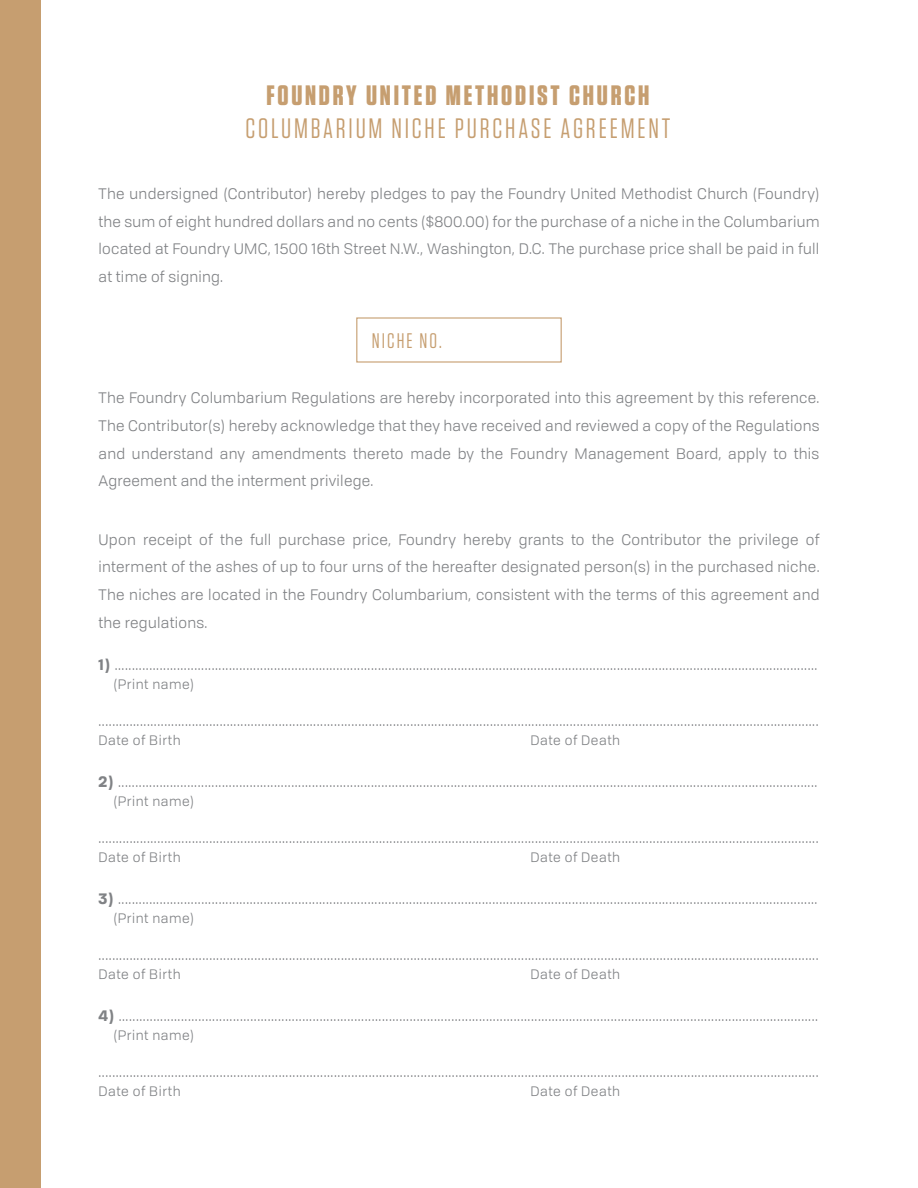
<style>
.page{position:relative;width:918px;height:1188px;background:#fff}
.page>*{position:absolute;margin:0;border:0;box-sizing:border-box;transform-origin:0 0}
.t1{font:28.05px "Tungsten";letter-spacing:.1em;color:#c69e70}
.t2{font:700 28.05px "Tungsten";letter-spacing:.1em;color:#c69e70}
.t3{font:21px "Tungsten";letter-spacing:.1em;color:#c69e70}
.t4{font:15px/27.6px "Tofino Pro Personal";letter-spacing:.02em;color:#808285;text-align:justify}
.t5{font:13.5px "Tofino Pro Personal";letter-spacing:.04em;color:#808285}
.s1{font-weight:700}
</style>
<div class="page">
<div style="left:0;top:0;width:40px;height:1188px;background:#c69e70"></div>
<h1 class="t2" style="left:266px;top:81px;width:385px">FOUNDRY UNITED METHODIST CHURCH</h1>
<h1 class="t1" style="left:245px;top:114px;width:426px">COLUMBARIUM NICHE PURCHASE AGREEMENT</h1>
<p class="t4" style="left:98px;top:179px;width:723px">The undersigned (Contributor) hereby pledges to pay the Foundry United Methodist Church (Foundry) the sum of eight hundred dollars and no cents ($800.00) for the purchase of a niche in the Columbarium located at Foundry UMC, 1500 16th Street N.W., Washington, D.C. The purchase price shall be paid in full at time of signing.</p>
<h2 class="t3" style="left:372px;top:330px;width:71px">NICHE NO.</h2>
<p class="t4" style="left:98px;top:383px;width:723px">The Foundry Columbarium Regulations are hereby incorporated into this agreement by this reference.<br>The Contributor(s) hereby acknowledge that they have received and reviewed a copy of the Regulations and understand any amendments thereto made by the Foundry Management Board, apply to this Agreement and the interment privilege.</p>
<p class="t4" style="left:98px;top:525px;width:723px">Upon receipt of the full purchase price, Foundry hereby grants to the Contributor the privilege of interment of the ashes of up to four urns of the hereafter designated person(s) in the purchased niche.<br>The niches are located in the Foundry Columbarium, consistent with the terms of this agreement and the regulations.</p>
<p class="t4" style="left:98px;top:650px;width:720px"><span class="s1">1)</span> ...........................................................................................................................................................................................................</p>
<p class="t5" style="left:113px;top:674px;width:82px">(Print name)</p>
<p class="t4" style="left:98px;top:706px;width:722px">................................................................................................................................................................................................................</p>
<p class="t5" style="left:98px;top:730px;width:84px">Date of Birth</p>
<p class="t5" style="left:531px;top:730px;width:91px">Date of Death</p>
<p class="t4" style="left:98px;top:767px;width:720px"><span class="s1">2)</span> ..........................................................................................................................................................................................................</p>
<p class="t5" style="left:113px;top:791px;width:82px">(Print name)</p>
<p class="t4" style="left:98px;top:823px;width:722px">................................................................................................................................................................................................................</p>
<p class="t5" style="left:98px;top:847px;width:84px">Date of Birth</p>
<p class="t5" style="left:531px;top:847px;width:91px">Date of Death</p>
<p class="t4" style="left:98px;top:884px;width:721px"><span class="s1">3)</span> ..........................................................................................................................................................................................................</p>
<p class="t5" style="left:113px;top:908px;width:82px">(Print name)</p>
<p class="t4" style="left:98px;top:940px;width:722px">................................................................................................................................................................................................................</p>
<p class="t5" style="left:98px;top:964px;width:84px">Date of Birth</p>
<p class="t5" style="left:531px;top:964px;width:91px">Date of Death</p>
<p class="t4" style="left:98px;top:1001px;width:721px"><span class="s1">4)</span> ..........................................................................................................................................................................................................</p>
<p class="t5" style="left:113px;top:1025px;width:82px">(Print name)</p>
<p class="t4" style="left:98px;top:1057px;width:722px">................................................................................................................................................................................................................</p>
<p class="t5" style="left:98px;top:1081px;width:84px">Date of Birth</p>
<p class="t5" style="left:531px;top:1081px;width:91px">Date of Death</p>
</div>
